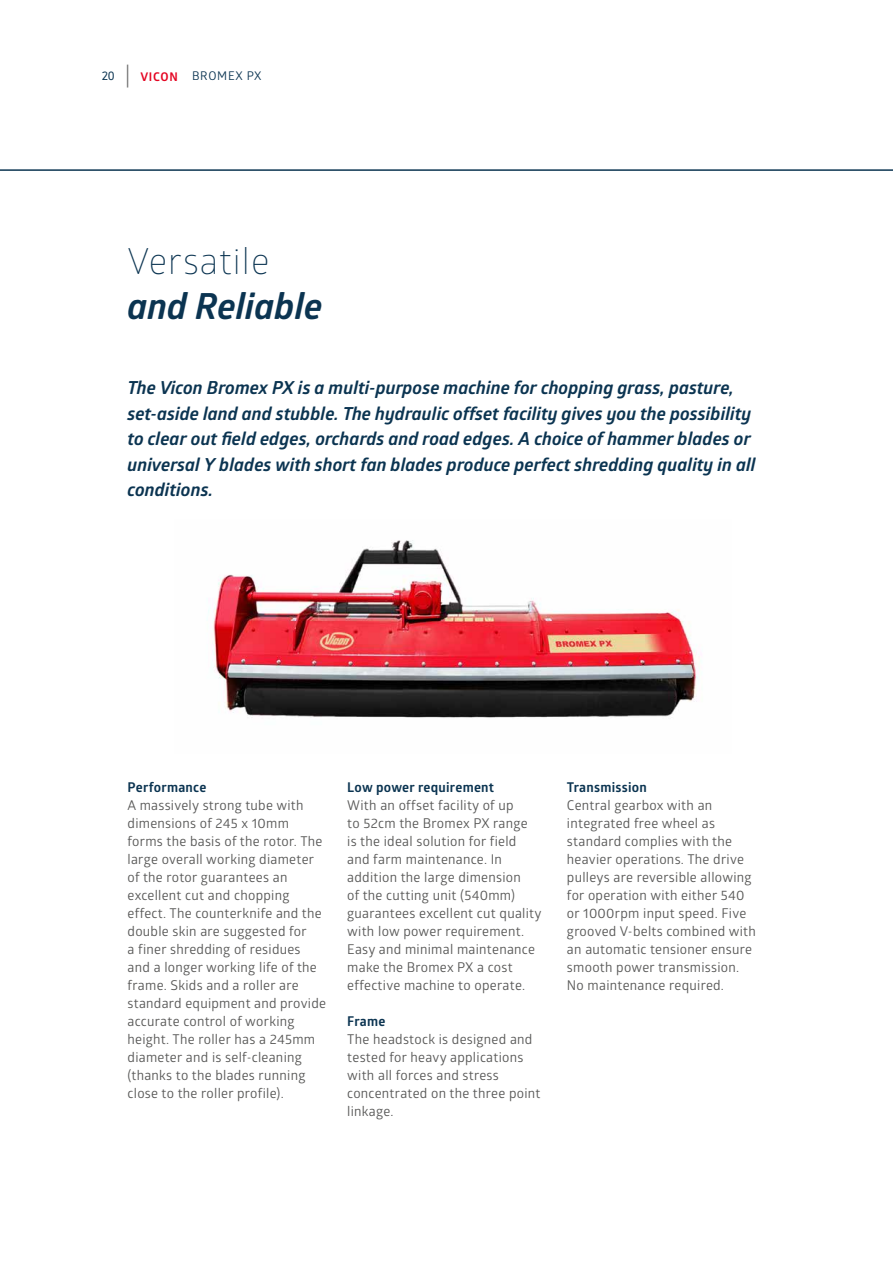
<style>
.page{position:relative;width:893px;height:1263px;background:#fff}
.page>*{position:absolute;margin:0;border:0;box-sizing:border-box;transform-origin:0 0}
.t1{font:italic 700 36px "Glober";color:#0b3451}
.t2{font:300 36px "Glober";letter-spacing:.03em;color:#0b3451}
.t3{font:italic 700 18px/25.5px "Glober";letter-spacing:.005em;color:#0b3451}
.t4{font:13.5px/18px "Glober";letter-spacing:.02em;color:#575756}
.t5{font:700 13.5px "Glober";letter-spacing:.02em;color:#0b3451}
.t6{font:12px "Glober";letter-spacing:.06em;color:#0b3451}
.t7{font:700 12px "Glober";letter-spacing:.06em;color:#e40421}
.t8{font:12px "Ruda";color:#0b3451}
</style>
<div class="page">
<img style="left:208px;top:540px;width:491px;height:178px">
<svg style="left:127px;top:65px;width:1px;height:23px"></svg>
<hr style="left:0;top:169px;width:893px;height:2px;background:#0b3451">
<p class="t8" style="left:102px;top:70px;width:15px">20</p>
<p class="t7" style="left:140px;top:68px;width:39px">VICON</p>
<p class="t6" style="left:192px;top:68px;width:71px">BROMEX PX</p>
<h1 class="t2" style="left:128px;top:236px;width:143px">Versatile</h1>
<h1 class="t1" style="left:128px;top:281px;width:196px">and Reliable</h1>
<p class="t3" style="left:128px;top:375px;width:630px">The Vicon Bromex PX is a multi-purpose machine for chopping grass, pasture, set-aside land and stubble. The hydraulic offset facility gives you the possibility to clear out field edges, orchards and road edges. A choice of hammer blades or universal Y blades with short fan blades produce perfect shredding quality in all conditions.</p>
<p class="t5" style="left:128px;top:778px;width:80px">Performance</p>
<p class="t4" style="left:128px;top:796px;width:200px">A massively strong tube with dimensions of 245 x 10mm forms the basis of the rotor. The large overall working diameter of the rotor guarantees an excellent cut and chopping effect. The counterknife and the double skin are suggested for<br>a finer shredding of residues and a longer working life of the frame. Skids and a roller are standard equipment and provide accurate control of working height. The roller has a 245mm diameter and is self-cleaning (thanks to the blades running close to the roller profile).</p>
<p class="t5" style="left:347px;top:778px;width:148px">Low power requirement</p>
<p class="t4" style="left:347px;top:796px;width:196px">With an offset facility of up<br>to 52cm the Bromex PX range<br>is the ideal solution for field and farm maintenance. In addition the large dimension<br>of the cutting unit (540mm) guarantees excellent cut quality with low power requirement.<br>Easy and minimal maintenance make the Bromex PX a cost effective machine to operate.</p>
<p class="t5" style="left:347px;top:1012px;width:40px">Frame</p>
<p class="t4" style="left:347px;top:1030px;width:195px">The headstock is designed and tested for heavy applications with all forces and stress concentrated on the three point linkage.</p>
<p class="t5" style="left:567px;top:778px;width:82px">Transmission</p>
<p class="t4" style="left:567px;top:796px;width:190px">Central gearbox with an integrated free wheel as standard complies with the heavier operations. The drive pulleys are reversible allowing for operation with either 540 or 1000rpm input speed. Five grooved V-belts combined with an automatic tensioner ensure smooth power transmission.<br>No maintenance required.</p>
</div>
